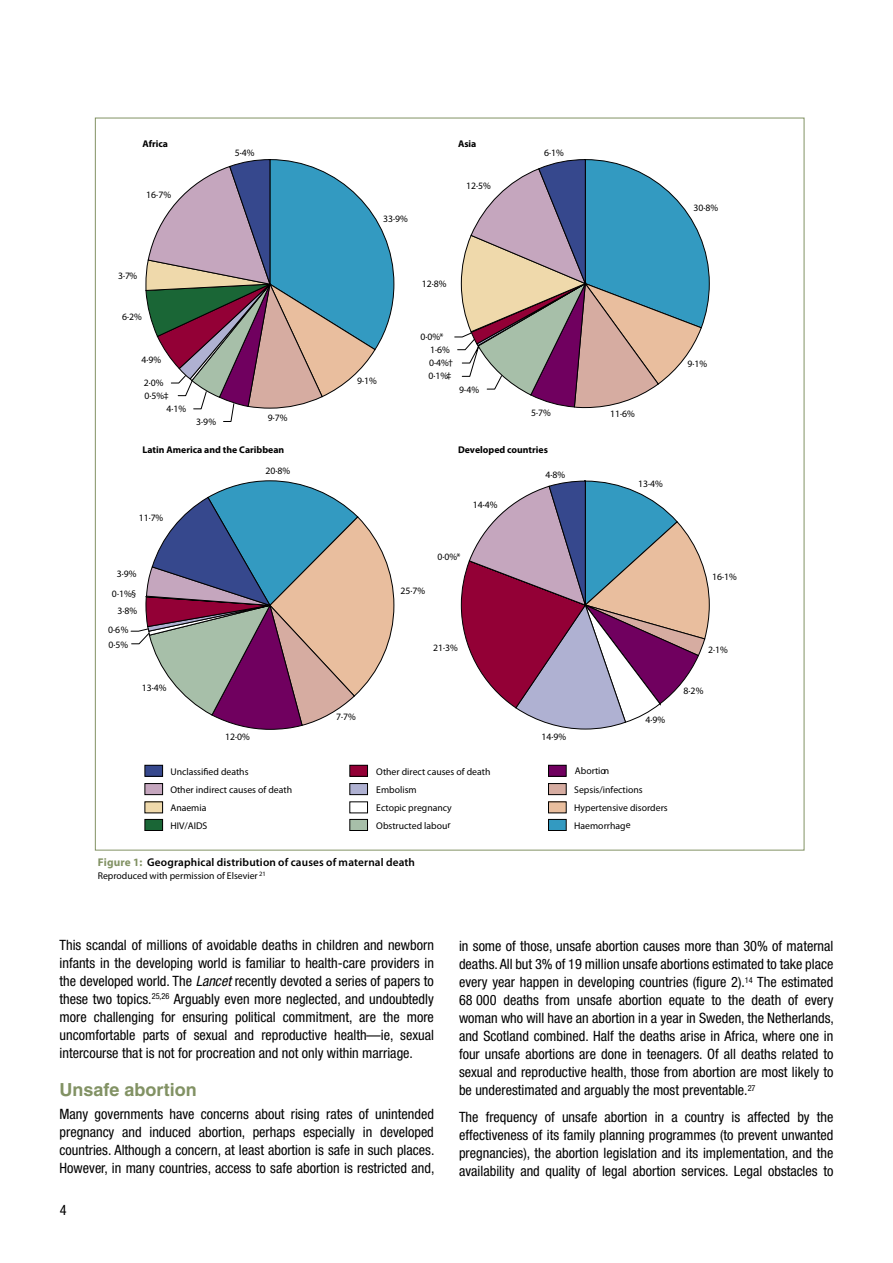
<style>
.page{position:relative;width:893px;height:1263px;background:#fff}
.page>*{position:absolute;margin:0;border:0;box-sizing:border-box;transform-origin:0 0}
.Heading_1{font:700 18px "Helvetica";color:#829264}
.Text{font:condensed 14.25px/18px "Helvetica Neue";color:#000;text-align:justify}
.t1{font:600 11.25px "Myriad Pro";letter-spacing:.015em;color:#000}
.t2{font:9.75px/18px "Myriad Pro";color:#000}
.t3{font:700 9.75px "Myriad Pro";color:#000}
.s1{font-weight:700;color:#829264}
.s2{font-style:italic}
</style>
<div class="page">
<div style="left:145px;top:765px;width:18px;height:11px;background:#36488d"></div>
<div style="left:144px;top:765px;width:19px;height:12px;border:1px solid #000"></div>
<div style="left:145px;top:783px;width:18px;height:12px;background:#c5a6be"></div>
<div style="left:144px;top:783px;width:19px;height:12px;border:1px solid #000"></div>
<div style="left:145px;top:802px;width:18px;height:11px;background:#efd9ab"></div>
<div style="left:145px;top:819px;width:18px;height:11px;background:#1a6636"></div>
<div style="left:144px;top:819px;width:19px;height:12px;border:1px solid #000"></div>
<div style="left:350px;top:765px;width:17px;height:11px;background:#930036"></div>
<div style="left:349px;top:765px;width:19px;height:12px;border:1px solid #000"></div>
<div style="left:350px;top:783px;width:17px;height:12px;background:#afb1d2"></div>
<div style="left:349px;top:783px;width:19px;height:12px;border:1px solid #000"></div>
<div style="left:350px;top:819px;width:17px;height:11px;background:#a7bfa9"></div>
<div style="left:349px;top:819px;width:19px;height:12px;border:1px solid #000"></div>
<div style="left:548px;top:765px;width:18px;height:11px;background:#70005f"></div>
<div style="left:548px;top:765px;width:19px;height:12px;border:1px solid #000"></div>
<div style="left:548px;top:783px;width:18px;height:12px;background:#d6aca1"></div>
<div style="left:548px;top:783px;width:19px;height:12px;border:1px solid #000"></div>
<div style="left:548px;top:802px;width:18px;height:11px;background:#e9be9e"></div>
<div style="left:548px;top:819px;width:18px;height:11px;background:#339ac1"></div>
<div style="left:548px;top:819px;width:19px;height:12px;border:1px solid #000"></div>
<svg style="left:461px;top:480px;width:249px;height:250px"></svg>
<svg style="left:145px;top:159px;width:250px;height:263px"></svg>
<svg style="left:454px;top:159px;width:256px;height:249px"></svg>
<svg style="left:131px;top:480px;width:264px;height:250px"></svg>
<p class="t3" style="left:142px;top:137px;width:27px">Africa</p>
<p class="t3" style="left:458px;top:137px;width:20px">Asia</p>
<p class="t2" style="left:235px;top:143px;width:21px">5·4%</p>
<p class="t2" style="left:146px;top:186px;width:26px">16·7%</p>
<p class="t2" style="left:383px;top:210px;width:26px">33·9%</p>
<p class="t2" style="left:466px;top:177px;width:26px">12·5%</p>
<p class="t2" style="left:544px;top:143px;width:21px">6·1%</p>
<p class="t2" style="left:694px;top:199px;width:26px">30·8%</p>
<p class="t2" style="left:118px;top:266px;width:21px">3·7%</p>
<p class="t2" style="left:122px;top:308px;width:21px">6·2%</p>
<p class="t2" style="left:141px;top:351px;width:21px">4·9%</p>
<p class="t2" style="left:144px;top:373px;width:21px">2·0%</p>
<p class="t2" style="left:145px;top:387px;width:26px">0·5%‡</p>
<p class="t2" style="left:167px;top:399px;width:21px">4·1%</p>
<p class="t2" style="left:196px;top:412px;width:21px">3·9%</p>
<p class="t2" style="left:268px;top:408px;width:21px">9·7%</p>
<p class="t2" style="left:357px;top:372px;width:21px">9·1%</p>
<p class="t2" style="left:422px;top:275px;width:26px">12·8%</p>
<p class="t2" style="left:420px;top:327px;width:24px">0·0%*</p>
<p class="t2" style="left:430px;top:341px;width:21px">1·6%</p>
<p class="t2" style="left:429px;top:353px;width:25px">0·4%†</p>
<p class="t2" style="left:428px;top:367px;width:25px">0·1%‡</p>
<p class="t2" style="left:459px;top:380px;width:21px">9·4%</p>
<p class="t2" style="left:531px;top:404px;width:21px">5·7%</p>
<p class="t2" style="left:610px;top:404px;width:26px">11·6%</p>
<p class="t3" style="left:142px;top:444px;width:143px">Latin America and the Caribbean</p>
<p class="t3" style="left:458px;top:444px;width:91px">Developed countries</p>
<p class="t2" style="left:139px;top:509px;width:26px">11·7%</p>
<p class="t2" style="left:117px;top:564px;width:21px">3·9%</p>
<p class="t2" style="left:112px;top:585px;width:26px">0·1%§</p>
<p class="t2" style="left:118px;top:602px;width:21px">3·8%</p>
<p class="t2" style="left:108px;top:620px;width:22px">0·6%</p>
<p class="t2" style="left:109px;top:636px;width:21px">0·5%</p>
<p class="t2" style="left:142px;top:679px;width:26px">13·4%</p>
<p class="t2" style="left:265px;top:462px;width:26px">20·8%</p>
<p class="t2" style="left:225px;top:727px;width:26px">12·0%</p>
<p class="t2" style="left:336px;top:708px;width:21px">7·7%</p>
<p class="t2" style="left:473px;top:496px;width:26px">14·4%</p>
<p class="t2" style="left:400px;top:582px;width:26px">25·7%</p>
<p class="t2" style="left:437px;top:548px;width:24px">0·0%*</p>
<p class="t2" style="left:433px;top:638px;width:26px">21·3%</p>
<p class="t2" style="left:545px;top:466px;width:21px">4·8%</p>
<p class="t2" style="left:541px;top:728px;width:26px">14·9%</p>
<p class="t2" style="left:638px;top:474px;width:26px">13·4%</p>
<p class="t2" style="left:645px;top:711px;width:21px">4·9%</p>
<p class="t2" style="left:170px;top:762px;width:123px">Unclassified deaths<br>Other indirect causes of death<br>Anaemia<br>HIV/AIDS</p>
<p class="t2" style="left:376px;top:762px;width:116px">Other direct causes of death<br>Embolism<br>Ectopic pregnancy<br>Obstructed labour</p>
<p class="t2" style="left:574px;top:761px;width:70px;line-height:19px">Abortion<br>Sepsis/infections</p>
<p class="t2" style="left:574px;top:798px;width:95px">Hypertensive disorders<br>Haemorrhage</p>
<p class="t1" style="left:98px;top:855px;width:319px"><span class="s1">Figure 1:</span> Geographical distribution of causes of maternal death</p>
<p class="t2" style="left:98px;top:867px;width:169px">Reproduced with permission of Elsevier <sup>21</sup></p>
<p class="t2" style="left:687px;top:354px;width:21px">9·1%</p>
<p class="t2" style="left:712px;top:567px;width:26px">16·1%</p>
<p class="t2" style="left:708px;top:641px;width:21px">2·1%</p>
<p class="t2" style="left:684px;top:681px;width:21px">8·2%</p>
<p class="Text" style="left:60px;top:935px;width:376px">This scandal of millions of avoidable deaths in children and newborn infants in the developing world is familiar to health-care providers in the developed world. The <span class="s2">Lancet</span> recently devoted a series of papers to these two topics.<sup>25,26</sup> Arguably even more neglected, and undoubtedly more challenging for ensuring political commitment, are the more uncomfortable parts of sexual and reproductive health—ie, sexual intercourse that is not for procreation and not only within marriage.</p>
<p class="Heading_1" style="left:60px;top:1079px;width:139px">Unsafe abortion</p>
<p class="Text" style="left:60px;top:1104px;width:376px">Many governments have concerns about rising rates of unintended pregnancy and induced abortion, perhaps especially in developed countries. Although a concern, at least abortion is safe in such places.<br>However, in many countries, access to safe abortion is restricted and,</p>
<p class="Text" style="left:60px;top:1201px;width:8px">4</p>
<p class="Text" style="left:459px;top:937px;width:376px">in some of those, unsafe abortion causes more than 30% of maternal deaths. All but 3% of 19 million unsafe abortions estimated to take place every year happen in developing countries (figure 2).<sup>14</sup> The estimated 68 000 deaths from unsafe abortion equate to the death of every woman who will have an abortion in a year in Sweden, the Netherlands, and Scotland combined. Half the deaths arise in Africa, where one in four unsafe abortions are done in teenagers. Of all deaths related to sexual and reproductive health, those from abortion are most likely to be underestimated and arguably the most preventable.<sup>27</sup></p>
<p class="Text" style="left:459px;top:1108px;width:376px">The frequency of unsafe abortion in a country is affected by the effectiveness of its family planning programmes (to prevent unwanted pregnancies), the abortion legislation and its implementation, and the availability and quality of legal abortion services. Legal obstacles to</p>
</div>
